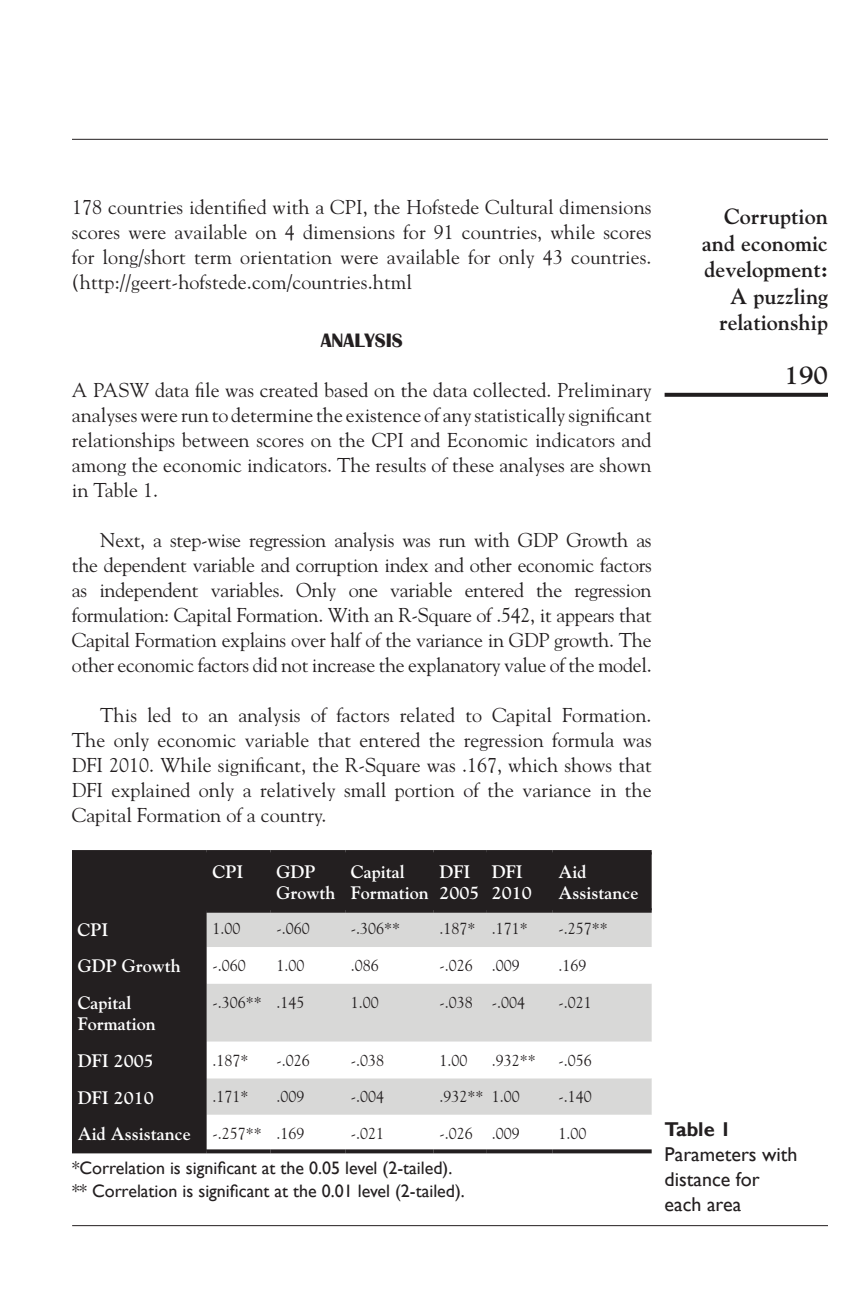
<style>
.page{position:relative;width:864px;height:1296px;background:#fff}
.page>*{position:absolute;margin:0;border:0;box-sizing:border-box;transform-origin:0 0}
.t1{font:700 26px "Goudy";color:#201d1e}
.t2{font:700 22px/26.4px "Goudy";color:#201d1e;text-align:right}
.t3{font:20px/25px "Goudy";color:#231f20;text-align:justify}
.t4{font:20px/25px "Gill Sans";color:#231f20}
.t5{font:700 20px "Britannic";color:#231f20}
.t6{font:700 20px "Gill Sans";letter-spacing:-.005em;color:#231f20}
.t7{font:700 18px/21.6px "Goudy";color:#fff}
.t8{font:18px/23px "Gill Sans";color:#231f20}
.t9{font:16px "Goudy";color:#231f20}
.s1{font-weight:400;font-size:16px;color:#231f20}
</style>
<div class="page">
<hr style="left:72px;top:139px;width:756px;height:1px;background:#231f20">
<svg style="left:665px;top:393px;width:163px;height:4px"></svg>
<hr style="left:72px;top:1225px;width:756px;height:1px;background:#231f20">
<div style="left:72px;top:855px;width:580px;height:294px;background:#231f20"></div>
<div style="left:207px;top:913px;width:445px;height:34px;background:#d8d8d7"></div>
<svg style="left:207px;top:947px;width:445px;height:202px"></svg>
<div style="left:72px;top:850px;width:135px;height:5px;background:#231f20"></div>
<div style="left:207px;top:850px;width:64px;height:5px;background:#231f20"></div>
<div style="left:271px;top:850px;width:74px;height:5px;background:#231f20"></div>
<div style="left:345px;top:850px;width:89px;height:5px;background:#231f20"></div>
<div style="left:434px;top:850px;width:52px;height:5px;background:#231f20"></div>
<div style="left:486px;top:850px;width:67px;height:5px;background:#231f20"></div>
<div style="left:553px;top:850px;width:99px;height:5px;background:#231f20"></div>
<div style="left:72px;top:908px;width:135px;height:5px;background:#231f20"></div>
<div style="left:207px;top:908px;width:64px;height:5px;background:#231f20"></div>
<div style="left:271px;top:908px;width:74px;height:5px;background:#231f20"></div>
<div style="left:345px;top:908px;width:89px;height:5px;background:#231f20"></div>
<div style="left:434px;top:908px;width:52px;height:5px;background:#231f20"></div>
<div style="left:486px;top:908px;width:67px;height:5px;background:#231f20"></div>
<div style="left:553px;top:908px;width:99px;height:5px;background:#231f20"></div>
<hr style="left:72px;top:1149px;width:135px;height:4px;background:#231f20">
<svg style="left:207px;top:1149px;width:64px;height:4px"></svg>
<svg style="left:271px;top:1149px;width:74px;height:4px"></svg>
<svg style="left:345px;top:1149px;width:89px;height:4px"></svg>
<svg style="left:434px;top:1149px;width:52px;height:4px"></svg>
<svg style="left:486px;top:1149px;width:67px;height:4px"></svg>
<svg style="left:553px;top:1149px;width:99px;height:4px"></svg>
<p class="t3" style="left:72px;top:194px;width:581px">178 countries identified with a CPI, the Hofstede Cultural dimensions scores were available on 4 dimensions for 91 countries, while scores for long/short term orientation were available for only 43 countries. (http://geert-hofstede.com/countries.html</p>
<p class="t5" style="left:321px;top:329px;width:84px">ANALYSIS</p>
<p class="t3" style="left:72px;top:377px;width:581px">A PASW data file was created based on the data collected. Preliminary analyses were run to determine the existence of any statistically significant relationships between scores on the CPI and Economic indicators and among the economic indicators. The results of these analyses are shown in Table 1.</p>
<p class="t3" style="left:72px;top:527px;width:581px;text-indent:28px">Next, a step-wise regression analysis was run with GDP Growth as the dependent variable and corruption index and other economic factors as independent variables. Only one variable entered the regression formulation: Capital Formation. With an R-Square of .542, it appears that Capital Formation explains over half of the variance in GDP growth. The other economic factors did not increase the explanatory value of the model.</p>
<p class="t3" style="left:72px;top:702px;width:581px;text-indent:28px">This led to an analysis of factors related to Capital Formation.<br>The only economic variable that entered the regression formula was DFI 2010. While significant, the R-Square was .167, which shows that DFI explained only a relatively small portion of the variance in the Capital Formation of a country.</p>
<p class="t2" style="left:702px;top:203px;width:127px">Corruption and economic development:<br>A puzzling relationship</p>
<h1 class="t1" style="left:785px;top:359px;width:45px">190</h1>
<p class="t7" style="left:212px;top:860px;width:32px">CPI</p>
<p class="t7" style="left:276px;top:860px;width:61px">GDP<br>Growth</p>
<p class="t7" style="left:351px;top:860px;width:80px">Capital<br>Formation</p>
<p class="t7" style="left:439px;top:860px;width:42px">DFI<br>2005</p>
<p class="t7" style="left:492px;top:860px;width:42px">DFI<br>2010</p>
<p class="t7" style="left:558px;top:860px;width:81px">Aid<br>Assistance</p>
<p class="t7" style="left:78px;top:918px;width:32px">CPI</p>
<p class="t9" style="left:212px;top:919px;width:29px">1.00</p>
<p class="t9" style="left:276px;top:919px;width:35px">-.060</p>
<p class="t9" style="left:351px;top:919px;width:51px">-.306**</p>
<p class="t9" style="left:439px;top:919px;width:90px">.187* .171*</p>
<p class="t9" style="left:558px;top:919px;width:51px">-.257**</p>
<p class="t7" style="left:78px;top:955px;width:105px">GDP Growth</p>
<p class="t9" style="left:212px;top:955px;width:35px">-.060</p>
<p class="t9" style="left:276px;top:955px;width:29px">1.00</p>
<p class="t9" style="left:351px;top:955px;width:29px">.086</p>
<p class="t9" style="left:439px;top:955px;width:82px">-.026 .009</p>
<p class="t9" style="left:558px;top:955px;width:29px">.169</p>
<p class="t7" style="left:78px;top:991px;width:80px">Capital<br>Formation</p>
<p class="t9" style="left:212px;top:992px;width:93px">-.306** .145</p>
<p class="t9" style="left:351px;top:992px;width:29px">1.00</p>
<p class="t9" style="left:439px;top:992px;width:87px">-.038 -.004</p>
<p class="t9" style="left:558px;top:992px;width:35px">-.021</p>
<p class="t7" style="left:78px;top:1050px;width:78px">DFI 2005</p>
<p class="t9" style="left:212px;top:1050px;width:37px">.187*</p>
<p class="t9" style="left:276px;top:1050px;width:35px">-.026</p>
<p class="t9" style="left:351px;top:1050px;width:35px">-.038</p>
<p class="t9" style="left:439px;top:1050px;width:29px">1.00</p>
<p class="t9" style="left:492px;top:1050px;width:45px">.932**</p>
<p class="t9" style="left:558px;top:1050px;width:35px">-.056</p>
<p class="t7" style="left:78px;top:1086px;width:78px">DFI 2010</p>
<p class="t9" style="left:212px;top:1087px;width:37px">.171*</p>
<p class="t9" style="left:276px;top:1087px;width:29px">.009</p>
<p class="t9" style="left:351px;top:1087px;width:35px">-.004</p>
<p class="t9" style="left:439px;top:1087px;width:82px">.932** 1.00</p>
<p class="t9" style="left:558px;top:1087px;width:35px">-.140</p>
<p class="t7" style="left:78px;top:1123px;width:228px">Aid Assistance <span class="s1">-.257** .169</span></p>
<p class="t9" style="left:351px;top:1123px;width:35px">-.021</p>
<p class="t9" style="left:439px;top:1123px;width:82px">-.026 .009</p>
<p class="t9" style="left:558px;top:1123px;width:29px">1.00</p>
<p class="t8" style="left:72px;top:1157px;width:394px">*Correlation is significant at the 0.05 level (2-tailed). ** Correlation is significant at the 0.01 level (2-tailed).</p>
<p class="t6" style="left:665px;top:1117px;width:68px">Table 1</p>
<p class="t4" style="left:665px;top:1142px;width:135px">Parameters with distance for each area</p>
</div>
